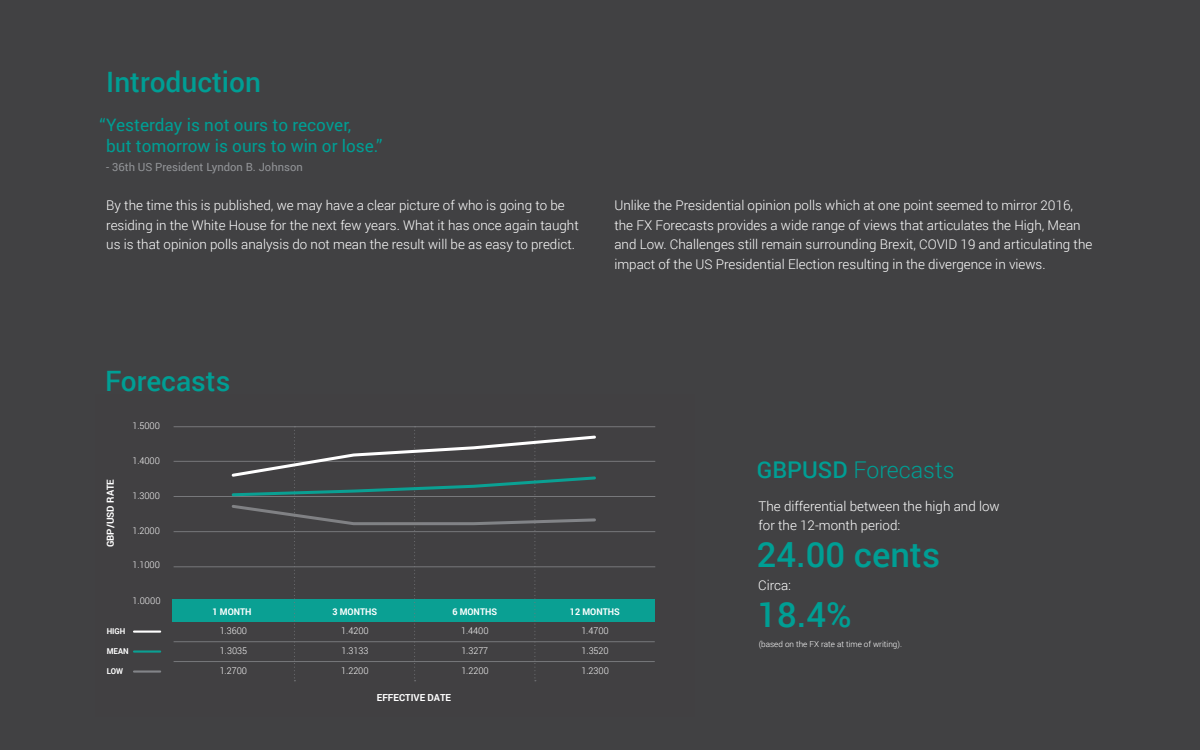
<style>
.page{position:relative;width:1200px;height:750px;background:#414143}
.page>*{position:absolute;margin:0;border:0;box-sizing:border-box;transform-origin:0 0}
.t1{font:500 34.62px/60.6px "Roboto";color:#009e94}
.t2{font:500 28.12px "Roboto";color:#009e94}
.t3{font:300 23.12px "Roboto";color:#009e94}
.t4{font:17.12px/21.2px "Roboto";color:#009e94}
.t5{font:300 13.38px/19.4px "Roboto";color:#fff}
.t6{font:11.25px "Roboto";color:#939598}
.t7{font:700 9.69px "Roboto";color:#fff}
.t8{font:300 9.25px "Roboto";color:#fff}
.t9{font:700 9.25px "Roboto";color:#fff}
.t10{font:300 8.12px "Roboto";color:#fff}
.t11{font:700 8.06px "Roboto";color:#fff}
.s1{font-weight:500}
</style>
<div class="page">
<div style="left:173px;top:600px;width:482px;height:22px;background:#0aa093"></div>
<hr style="left:174px;top:661px;width:481px;height:1px;background:#77787b">
<hr style="left:174px;top:641px;width:481px;height:1px;background:#77787b">
<hr style="left:134px;top:631px;width:26px;height:2px;background:#fff">
<hr style="left:134px;top:650px;width:26px;height:3px;background:#0aa093">
<hr style="left:134px;top:670px;width:26px;height:3px;background:#828488">
<hr style="left:174px;top:426px;width:481px;height:1px;background:#77787b">
<hr style="left:174px;top:461px;width:481px;height:1px;background:#77787b">
<hr style="left:174px;top:496px;width:481px;height:1px;background:#77787b">
<hr style="left:174px;top:531px;width:481px;height:1px;background:#77787b">
<hr style="left:174px;top:566px;width:481px;height:1px;background:#77787b">
<svg style="left:230px;top:426px;width:368px;height:255px"></svg>
<h2 class="t2" style="left:106px;top:62px;width:156px">Introduction</h2>
<p class="t4" style="left:106px;top:113px;width:278px;text-indent:-7px">“Yesterday is not ours to recover,<br>but tomorrow is ours to win or lose.”</p>
<p class="t6" style="left:106px;top:159px;width:198px">- 36th US President Lyndon B. Johnson</p>
<p class="t5" style="left:106px;top:195px;width:474px">By the time this is published, we may have a clear picture of who is going to be residing in the White House for the next few years. What it has once again taught us is that opinion polls analysis do not mean the result will be as easy to predict.</p>
<p class="t5" style="left:614px;top:195px;width:480px">Unlike the Presidential opinion polls which at one point seemed to mirror 2016, the FX Forecasts provides a wide range of views that articulates the High, Mean and Low. Challenges still remain surrounding Brexit, COVID 19 and articulating the impact of the US Presidential Election resulting in the divergence in views.</p>
<h2 class="t2" style="left:105px;top:361px;width:127px">Forecasts</h2>
<p class="t8" style="left:132px;top:419px;width:29px">1.5000</p>
<p class="t7" style="left:104px;top:547px;width:70px;rotate:-90deg">GBP/USD RATE</p>
<p class="t8" style="left:132px;top:454px;width:29px">1.4000</p>
<p class="t8" style="left:132px;top:489px;width:29px">1.3000</p>
<p class="t8" style="left:132px;top:524px;width:29px">1.2000</p>
<p class="t8" style="left:132px;top:558px;width:29px">1.1000</p>
<p class="t8" style="left:133px;top:594px;width:29px">1.0000</p>
<p class="t11" style="left:107px;top:625px;width:20px">HIGH</p>
<p class="t11" style="left:107px;top:645px;width:23px">MEAN</p>
<p class="t11" style="left:107px;top:665px;width:18px">LOW</p>
<p class="t9" style="left:213px;top:605px;width:41px">1 MONTH</p>
<p class="t9" style="left:332px;top:605px;width:46px">3 MONTHS</p>
<p class="t9" style="left:452px;top:605px;width:46px">6 MONTHS</p>
<p class="t9" style="left:570px;top:605px;width:51px">12 MONTHS</p>
<p class="t8" style="left:220px;top:625px;width:29px">1.3600</p>
<p class="t8" style="left:341px;top:625px;width:29px">1.4200</p>
<p class="t8" style="left:461px;top:625px;width:29px">1.4400</p>
<p class="t8" style="left:581px;top:625px;width:29px">1.4700</p>
<p class="t8" style="left:220px;top:665px;width:29px">1.2700</p>
<p class="t8" style="left:341px;top:665px;width:29px">1.2200</p>
<p class="t8" style="left:461px;top:665px;width:29px">1.2200</p>
<p class="t8" style="left:581px;top:665px;width:29px">1.2300</p>
<p class="t8" style="left:220px;top:645px;width:29px">1.3035</p>
<p class="t8" style="left:342px;top:645px;width:28px">1.3133</p>
<p class="t8" style="left:461px;top:645px;width:28px">1.3277</p>
<p class="t8" style="left:582px;top:645px;width:29px">1.3520</p>
<p class="t7" style="left:377px;top:691px;width:76px">EFFECTIVE DATE</p>
<h3 class="t3" style="left:757px;top:454px;width:199px"><span class="s1">GBPUSD</span> Forecasts</h3>
<p class="t5" style="left:759px;top:496px;width:243px">The differential between the high and low for the 12-month period:</p>
<h1 class="t1" style="left:757px;top:523px;width:185px">24.00 cents<br>18.4%</h1>
<p class="t5" style="left:758px;top:576px;width:34px">Circa:</p>
<p class="t10" style="left:759px;top:639px;width:145px">(based on the FX rate at time of writing).</p>
</div>
